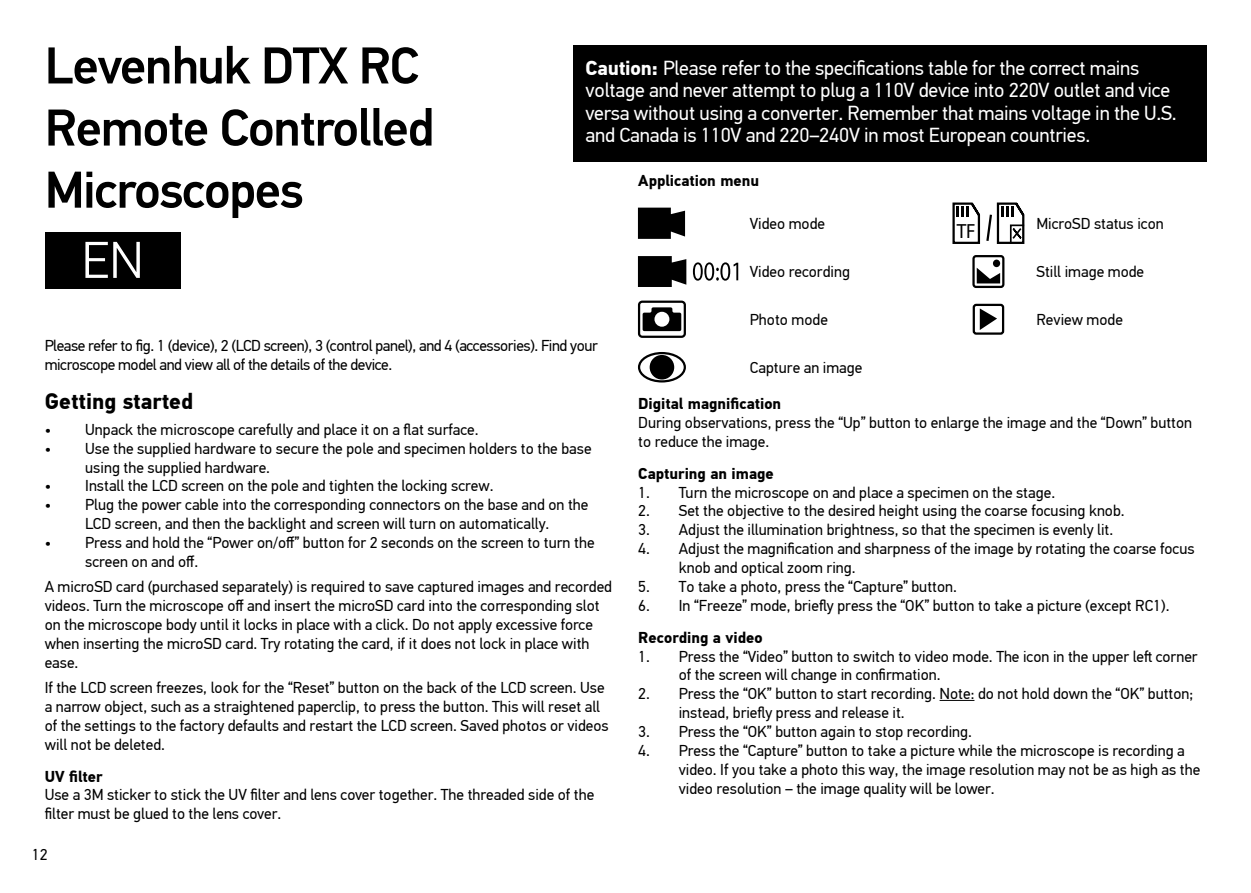
<style>
.page{position:relative;width:1251px;height:893px;background:#fff}
.page>*{position:absolute;margin:0;border:0;box-sizing:border-box;transform-origin:0 0}
.t1{font:500 51.75px/62.1px "PF Din Text Pro";letter-spacing:-.025em;color:#000}
.t2{font:300 51.75px "PF Din Text Pro";color:#fff}
.t3{font:700 22.5px "PF Din Text Pro";color:#000}
.t4{font:20.47px "Myriad Pro";color:#000;scale:.94 1}
.t5{font:20.25px/22.5px "PF Din Text Pro";letter-spacing:-.01em;color:#fff}
.t6{font:15.75px/18.9px "PF Din Text Pro";color:#000}
.t7{font:15.75px/18.9px "PF Din Text Pro";letter-spacing:-.025em;color:#000}
.t8{font:700 15.75px "PF Din Text Pro";color:#000}
.s1{font-weight:700}
</style>
<div class="page">
<hr style="left:939px;top:700px;width:35px;height:1px;background:#000">
<div style="left:45px;top:232px;width:135px;height:57px;background:#000"></div>
<div style="left:572px;top:45px;width:633px;height:117px;background:#000"></div>
<svg style="left:637px;top:208px;width:48px;height:31px"></svg>
<svg style="left:637px;top:256px;width:49px;height:31px;background:#1c1c1c"></svg>
<svg style="left:692px;top:262px;width:46px;height:19px"></svg>
<svg style="left:642px;top:307px;width:39px;height:24px"></svg>
<div style="left:637px;top:301px;width:48px;height:37px;border:2px solid #000;border-radius:3px"></div>
<div style="left:637px;top:352px;width:48px;height:30px;border:2px solid #000;border-radius:50%"></div>
<div style="left:649px;top:355px;width:25px;height:24px;background:#000;border-radius:50%"></div>
<svg style="left:952px;top:202px;width:73px;height:42px"></svg>
<div style="left:972px;top:255px;width:32px;height:33px;border:2px solid #000;border-radius:3px"></div>
<svg style="left:976px;top:268px;width:23px;height:15px"></svg>
<svg style="left:992px;top:260px;width:7px;height:7px"></svg>
<div style="left:972px;top:304px;width:31px;height:31px;border:2px solid #000;border-radius:2px"></div>
<svg style="left:979px;top:308px;width:17px;height:22px"></svg>
<h1 class="t1" style="left:45px;top:35px;width:391px">Levenhuk DTX RC<br>Remote Controlled<br>Microscopes</h1>
<p class="t5" style="left:585px;top:57px;width:592px"><span class="s1">Caution:</span> Please refer to the specifications table for the correct mains voltage and never attempt to plug a 110V device into 220V outlet and vice versa without using a converter. Remember that mains voltage in the U.S. and Canada is 110V and 220–240V in most European countries.</p>
<p class="t8" style="left:638px;top:171px;width:122px">Application menu</p>
<p class="t6" style="left:749px;top:214px;width:77px">Video mode</p>
<p class="t6" style="left:749px;top:263px;width:102px">Video recording</p>
<p class="t6" style="left:749px;top:310px;width:79px">Photo mode</p>
<p class="t6" style="left:749px;top:358px;width:114px">Capture an image</p>
<p class="t6" style="left:1036px;top:214px;width:129px">MicroSD status icon</p>
<p class="t6" style="left:1036px;top:263px;width:109px">Still image mode</p>
<p class="t6" style="left:1036px;top:310px;width:88px">Review mode</p>
<h3 class="t4" style="left:956px;top:219px;width:22px">TF</h3>
<h1 class="t2" style="left:81px;top:230px;width:64px">EN</h1>
<p class="t7" style="left:45px;top:336px;width:554px">Please refer to fig. 1 (device), 2 (LCD screen), 3 (control panel), and 4 (accessories). Find your microscope model and view all of the details of the device.</p>
<h2 class="t3" style="left:45px;top:388px;width:150px">Getting started</h2>
<p class="t6" style="left:45px;top:420px;width:435px">• Unpack the microscope carefully and place it on a flat surface.</p>
<p class="t6" style="left:85px;top:439px;width:508px;text-indent:-40px">• Use the supplied hardware to secure the pole and specimen holders to the base using the supplied hardware.</p>
<p class="t6" style="left:45px;top:477px;width:450px">• Install the LCD screen on the pole and tighten the locking screw.</p>
<p class="t6" style="left:45px;top:496px;width:545px;text-align:center">• Plug the power cable into the corresponding connectors on the base and on the<br>LCD screen, and then the backlight and screen will turn on automatically.</p>
<p class="t6" style="left:85px;top:533px;width:511px;text-indent:-40px">• Press and hold the “Power on/off” button for 2 seconds on the screen to turn the screen on and off.</p>
<p class="t6" style="left:45px;top:578px;width:569px">A microSD card (purchased separately) is required to save captured images and recorded videos. Turn the microscope off and insert the microSD card into the corresponding slot on the microscope body until it locks in place with a click. Do not apply excessive force when inserting the microSD card. Try rotating the card, if it does not lock in place with ease.</p>
<p class="t6" style="left:45px;top:678px;width:565px">If the LCD screen freezes, look for the “Reset” button on the back of the LCD screen. Use a narrow object, such as a straightened paperclip, to press the button. This will reset all of the settings to the factory defaults and restart the LCD screen. Saved photos or videos will not be deleted.</p>
<p class="t8" style="left:45px;top:766px;width:59px">UV filter</p>
<p class="t6" style="left:45px;top:786px;width:551px">Use a 3M sticker to stick the UV filter and lens cover together. The threaded side of the filter must be glued to the lens cover.</p>
<p class="t8" style="left:638px;top:394px;width:144px">Digital magnification</p>
<p class="t6" style="left:638px;top:413px;width:555px">During observations, press the “Up” button to enlarge the image and the “Down” button to reduce the image.</p>
<p class="t8" style="left:638px;top:464px;width:137px">Capturing an image</p>
<p class="t6" style="left:638px;top:483px;width:418px">1. Turn the microscope on and place a specimen on the stage.</p>
<p class="t6" style="left:638px;top:502px;width:488px">2. Set the objective to the desired height using the coarse focusing knob.</p>
<p class="t6" style="left:638px;top:521px;width:476px">3. Adjust the illumination brightness, so that the specimen is evenly lit.</p>
<p class="t6" style="left:678px;top:539px;width:517px;text-indent:-40px">4. Adjust the magnification and sharpness of the image by rotating the coarse focus knob and optical zoom ring.</p>
<p class="t6" style="left:638px;top:577px;width:320px">5. To take a photo, press the “Capture” button.</p>
<p class="t6" style="left:638px;top:596px;width:532px">6. In “Freeze” mode, briefly press the “OK” button to take a picture (except RC1).</p>
<p class="t8" style="left:638px;top:628px;width:126px">Recording a video</p>
<p class="t6" style="left:678px;top:647px;width:520px;text-indent:-40px">1. Press the “Video” button to switch to video mode. The icon in the upper left corner of the screen will change in confirmation.</p>
<p class="t6" style="left:678px;top:685px;width:516px;text-indent:-40px">2. Press the “OK” button to start recording. Note: do not hold down the “OK” button; instead, briefly press and release it.</p>
<p class="t6" style="left:638px;top:722px;width:335px">3. Press the “OK” button again to stop recording.</p>
<p class="t6" style="left:678px;top:741px;width:523px;text-indent:-40px">4. Press the “Capture” button to take a picture while the microscope is recording a video. If you take a photo this way, the image resolution may not be as high as the video resolution – the image quality will be lower.</p>
<p class="t6" style="left:32px;top:845px;width:17px">12</p>
</div>
